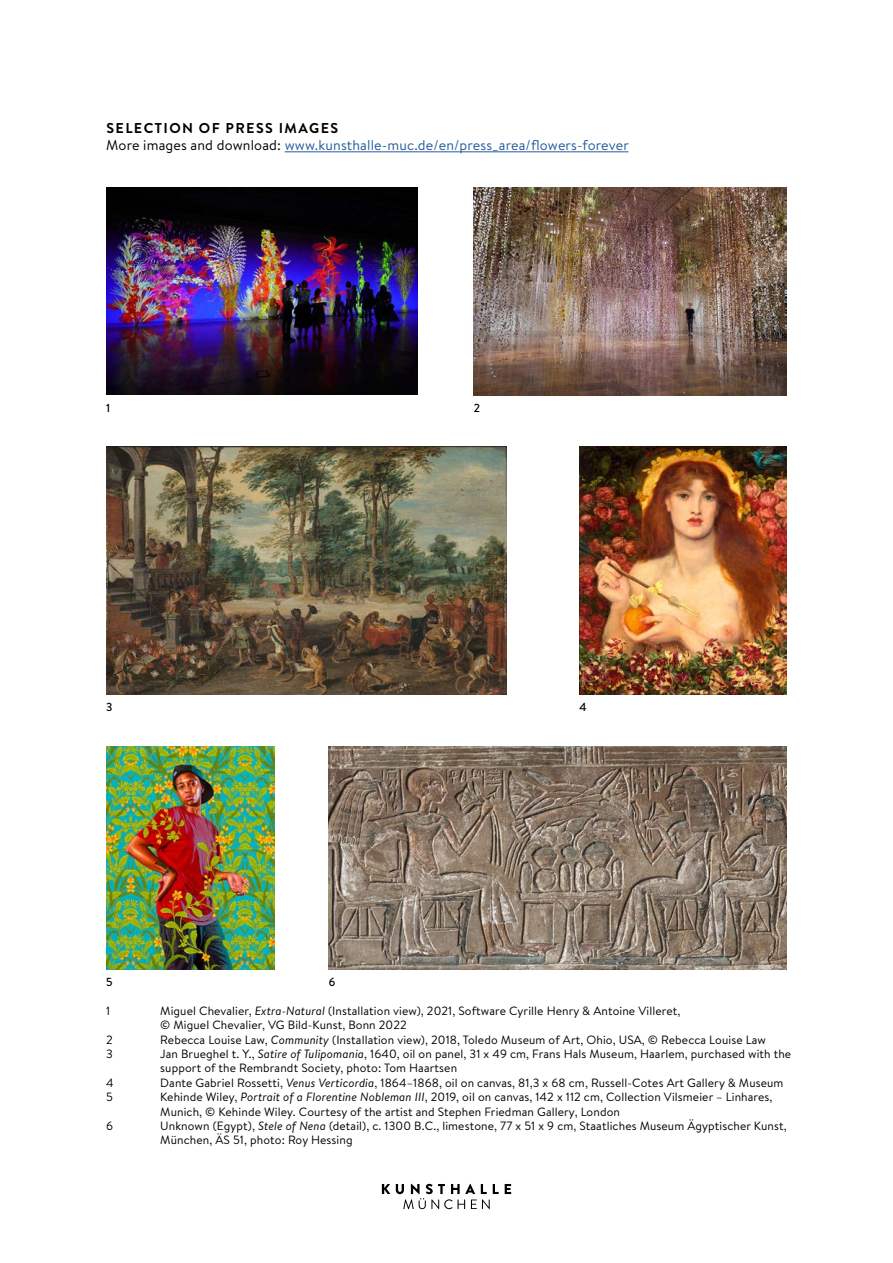
<style>
.page{position:relative;width:893px;height:1263px;background:#fff}
.page>*{position:absolute;margin:0;border:0;box-sizing:border-box;transform-origin:0 0}
.t1{font:14.25px "Brandon Text";letter-spacing:.01em;color:#275b9b}
.t2{font:700 14.25px "Brandon Grotesque";letter-spacing:.1em;color:#000}
.t3{font:12px/14.4px "Brandon Text";letter-spacing:.01em;color:#000}
.t4{font:500 12px "Brandon Grotesque";color:#000}
.s1{color:#000}
.s2{font-style:italic}
</style>
<div class="page">
<svg style="left:382px;top:1184px;width:129px;height:25px"></svg>
<hr style="left:285px;top:151px;width:343px;height:1px;background:#275b9b">
<img style="left:106px;top:187px;width:312px;height:208px">
<img style="left:106px;top:746px;width:168px;height:224px">
<img style="left:106px;top:447px;width:401px;height:247px">
<img style="left:329px;top:746px;width:458px;height:224px">
<img style="left:580px;top:447px;width:207px;height:247px">
<img style="left:474px;top:187px;width:313px;height:209px">
<p class="t2" style="left:106px;top:118px;width:233px">SELECTION OF PRESS IMAGES</p>
<p class="t1" style="left:106px;top:136px;width:524px"><span class="s1">More images and download:</span> www.kunsthalle-muc.de/en/press_area/flowers-forever</p>
<p class="t4" style="left:106px;top:399px;width:6px">1</p>
<p class="t4" style="left:474px;top:399px;width:8px">2</p>
<p class="t4" style="left:106px;top:699px;width:8px">3</p>
<p class="t4" style="left:580px;top:699px;width:9px">4</p>
<p class="t4" style="left:106px;top:974px;width:8px">5</p>
<p class="t4" style="left:329px;top:974px;width:8px">6</p>
<p class="t3" style="left:106px;top:1003px;width:6px">1</p>
<p class="t3" style="left:160px;top:1003px;width:521px">Miguel Chevalier, <span class="s2">Extra-Natural</span> (Installation view), 2021, Software Cyrille Henry &amp; Antoine Villeret, © Miguel Chevalier, VG Bild-Kunst, Bonn 2022</p>
<p class="t3" style="left:106px;top:1032px;width:8px">2</p>
<p class="t3" style="left:160px;top:1032px;width:607px">Rebecca Louise Law, <span class="s2">Community</span> (Installation view), 2018, Toledo Museum of Art, Ohio, USA, © Rebecca Louise Law</p>
<p class="t3" style="left:106px;top:1046px;width:8px">3</p>
<p class="t3" style="left:160px;top:1046px;width:632px">Jan Brueghel t. Y., <span class="s2">Satire of Tulipomania</span>, 1640, oil on panel, 31 x 49 cm, Frans Hals Museum, Haarlem, purchased with the support of the Rembrandt Society, photo: Tom Haartsen</p>
<p class="t3" style="left:106px;top:1075px;width:9px">4</p>
<p class="t3" style="left:160px;top:1075px;width:625px">Dante Gabriel Rossetti, <span class="s2">Venus Verticordia</span>, 1864–1868, oil on canvas, 81,3 x 68 cm, Russell-Cotes Art Gallery &amp; Museum</p>
<p class="t3" style="left:106px;top:1089px;width:8px">5</p>
<p class="t3" style="left:160px;top:1089px;width:614px">Kehinde Wiley, <span class="s2">Portrait of a Florentine Nobleman III</span>, 2019, oil on canvas, 142 x 112 cm, Collection Vilsmeier – Linhares,<br>Munich, © Kehinde Wiley. Courtesy of the artist and Stephen Friedman Gallery, London</p>
<p class="t3" style="left:106px;top:1118px;width:8px">6</p>
<p class="t3" style="left:160px;top:1118px;width:628px">Unknown (Egypt), <span class="s2">Stele of Nena</span> (detail), c. 1300 B.C., limestone, 77 x 51 x 9 cm, Staatliches Museum Ägyptischer Kunst,<br>München, ÄS 51, photo: Roy Hessing</p>
</div>
